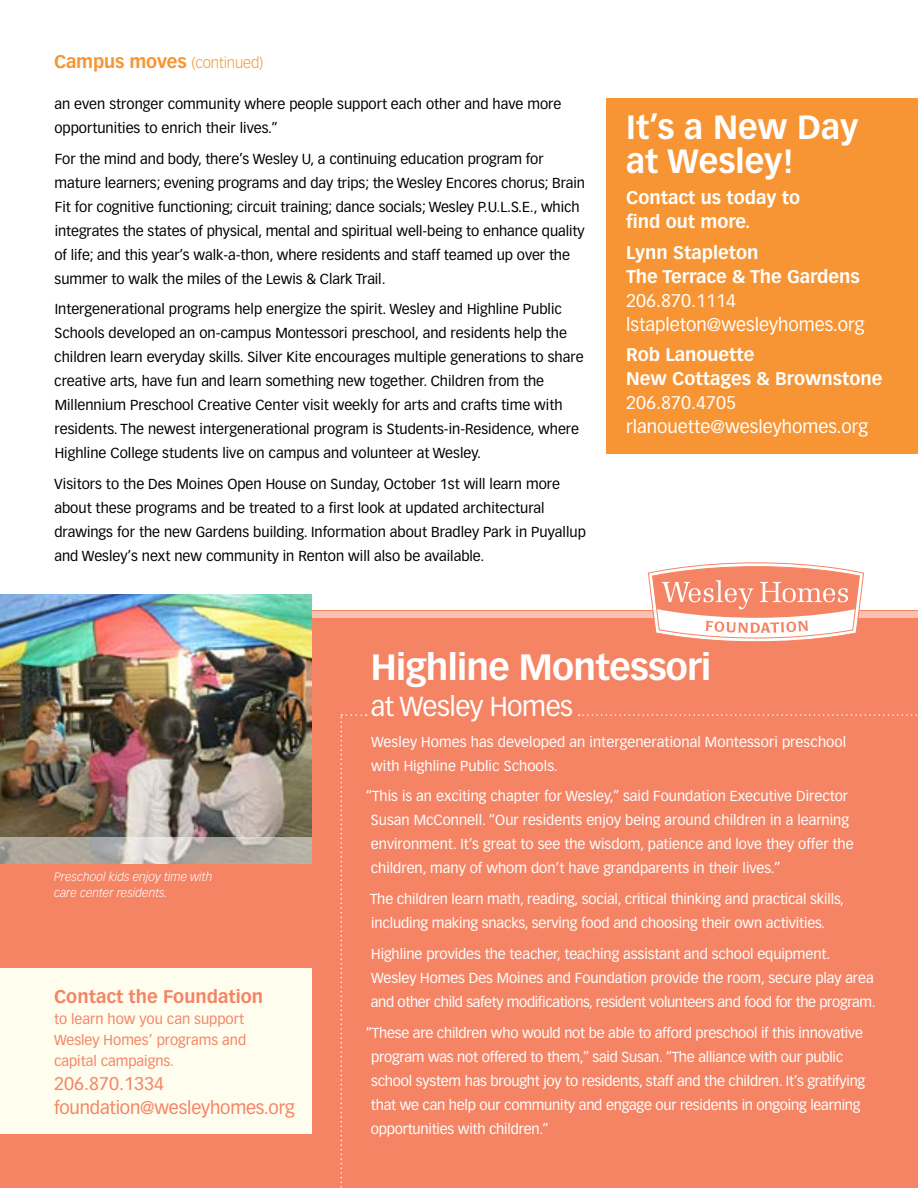
<style>
.page{position:relative;width:918px;height:1188px;background:#fff}
.page>*{position:absolute;margin:0;border:0;box-sizing:border-box;transform-origin:0 0}
.t1{font:700 36px "Vectora LH";letter-spacing:-.02em;color:#fff}
.t2{font:700 33px/34.5px "Vectora LH";color:#fff}
.t3{font:27px "Vectora LH";letter-spacing:-.02em;color:#fff}
.t4{font:700 18px/24px "Vectora LH";color:#fff}
.t5{font:18px/24px "Vectora LH";color:#fff}
.t6{font:18px/24px "Vectora LH";letter-spacing:-.01em;color:#f58465}
.t7{font:700 18px "Vectora LH";letter-spacing:-.01em;color:#f79433}
.t8{font:700 18px "Vectora LH";color:#f58465}
.t9{font:14.25px/24px "Vectora LH";color:#000}
.t10{font:14.25px/24px "Vectora LH";letter-spacing:-.01em;color:#fff}
.t11{font:14.25px/21px "Vectora LH";color:#f58465}
.t12{font:italic 300 12px/16.5px "Vectora LH";color:#fff}
.s1{font-weight:300;font-size:15px}
</style>
<div class="page">
<div style="left:606px;top:98px;width:312px;height:356px;background:#f79433"></div>
<div style="left:0;top:611px;width:918px;height:577px;background:#f58465"></div>
<div style="left:0;top:969px;width:312px;height:165px;background:#fffdee"></div>
<div style="left:0;top:611px;width:918px;height:7px;background:#f9c1b1"></div>
<img style="left:0;top:594px;width:312px;height:243px">
<svg style="left:0;top:837px;width:312px;height:27px;background:#b7b2ab"></svg>
<svg style="left:340px;top:714px;width:27px;height:474px"></svg>
<svg style="left:579px;top:714px;width:338px;height:2px"></svg>
<svg style="left:648px;top:562px;width:216px;height:80px"></svg>
<p class="t7" style="left:54px;top:51px;width:211px">Campus moves <span class="s1">(continued)</span></p>
<p class="t9" style="left:54px;top:92px;width:509px">an even stronger community where people support each other and have more opportunities to enrich their lives.”</p>
<p class="t9" style="left:54px;top:147px;width:532px">For the mind and body, there’s Wesley U, a continuing education program for mature learners; evening programs and day trips; the Wesley Encores chorus; Brain Fit for cognitive functioning; circuit training; dance socials; Wesley P.U.L.S.E., which integrates the states of physical, mental and spiritual well-being to enhance quality of life; and this year’s walk-a-thon, where residents and staff teamed up over the summer to walk the miles of the Lewis &amp; Clark Trail.</p>
<p class="t9" style="left:54px;top:298px;width:531px">Intergenerational programs help energize the spirit. Wesley and Highline Public Schools developed an on-campus Montessori preschool, and residents help the children learn everyday skills. Silver Kite encourages multiple generations to share creative arts, have fun and learn something new together. Children from the Millennium Preschool Creative Center visit weekly for arts and crafts time with residents. The newest intergenerational program is Students-in-Residence, where Highline College students live on campus and volunteer at Wesley.</p>
<p class="t9" style="left:54px;top:472px;width:533px">Visitors to the Des Moines Open House on Sunday, October 1st will learn more about these programs and be treated to a first look at updated architectural drawings for the new Gardens building. Information about Bradley Park in Puyallup and Wesley’s next new community in Renton will also be available.</p>
<h2 class="t2" style="left:626px;top:110px;width:234px">It’s a New Day at Wesley!</h2>
<p class="t4" style="left:626px;top:186px;width:176px">Contact us today to find out more.</p>
<p class="t4" style="left:626px;top:240px;width:235px">Lynn Stapleton<br>The Terrace &amp; The Gardens</p>
<p class="t5" style="left:626px;top:289px;width:240px">206.870.1114 lstapleton@wesleyhomes.org</p>
<p class="t4" style="left:626px;top:343px;width:258px">Rob Lanouette<br>New Cottages &amp; Brownstone</p>
<p class="t5" style="left:626px;top:391px;width:243px">206.870.4705 rlanouette@wesleyhomes.org</p>
<p class="t12" style="left:54px;top:869px;width:160px">Preschool kids enjoy time with care center residents.</p>
<p class="t8" style="left:54px;top:986px;width:211px">Contact the Foundation</p>
<p class="t11" style="left:54px;top:1009px;width:194px">to learn how you can support<br>Wesley Homes’ programs and capital campaigns.</p>
<p class="t6" style="left:54px;top:1072px;width:242px">206.870.1334 foundation@wesleyhomes.org</p>
<h1 class="t1" style="left:371px;top:645px;width:342px">Highline Montessori</h1>
<h3 class="t3" style="left:371px;top:690px;width:204px">at Wesley Homes</h3>
<p class="t10" style="left:371px;top:730px;width:477px">Wesley Homes has developed an intergenerational Montessori preschool with Highline Public Schools.</p>
<p class="t10" style="left:371px;top:784px;width:484px;text-indent:-5px">“This is an exciting chapter for Wesley,” said Foundation Executive Director Susan McConnell. “Our residents enjoy being around children in a learning environment. It’s great to see the wisdom, patience and love they offer the children, many of whom don’t have grandparents in their lives.”</p>
<p class="t10" style="left:370px;top:887px;width:476px">The children learn math, reading, social, critical thinking and practical skills, including making snacks, serving food and choosing their own activities.</p>
<p class="t10" style="left:371px;top:942px;width:506px">Highline provides the teacher, teaching assistant and school equipment.<br>Wesley Homes Des Moines and Foundation provide the room, secure play area and other child safety modifications, resident volunteers and food for the program.</p>
<p class="t10" style="left:371px;top:1021px;width:496px;text-indent:-5px">“These are children who would not be able to afford preschool if this innovative program was not offered to them,” said Susan. “The alliance with our public school system has brought joy to residents, staff and the children. It’s gratifying that we can help our community and engage our residents in ongoing learning opportunities with children.”</p>
</div>
